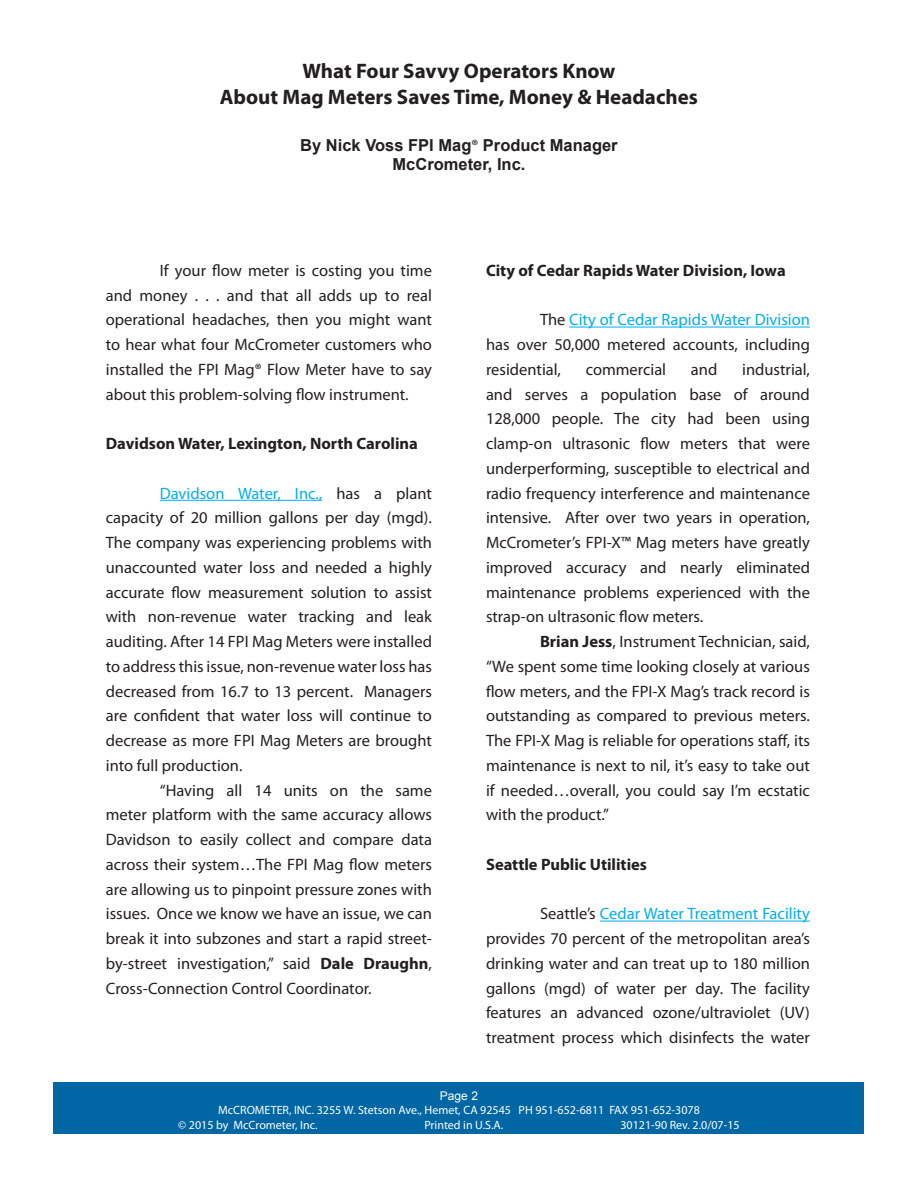
<style>
.page{position:relative;width:918px;height:1188px;background:#fff}
.page>*{position:absolute;margin:0;border:0;box-sizing:border-box;transform-origin:0 0}
.t1{font:700 21px "Myriad Pro";color:#231f20}
.t2{font:16.5px/24.8px "Myriad Pro";color:#231f20;text-align:justify}
.t3{font:700 16.5px "Myriad Pro";color:#231f20}
.t4{font:700 16.5px "Arial";color:#231f20}
.t5{font:12px "Myriad Pro";color:#fff}
.t6{font:12px "Arial";color:#fff}
.s1{font-family:"Myriad Pro";font-weight:400}
.s2{color:#00aeef}
.s3{font-weight:700}
</style>
<div class="page">
<div style="left:54px;top:1082px;width:810px;height:52px;background:#0066a4"></div>
<hr style="left:160px;top:500px;width:162px;height:1px;background:#00aeef">
<hr style="left:569px;top:327px;width:241px;height:1px;background:#00aeef">
<hr style="left:600px;top:921px;width:210px;height:1px;background:#00aeef">
<p class="t1" style="left:302px;top:58px;width:315px">What Four Savvy Operators Know</p>
<p class="t1" style="left:220px;top:83px;width:480px">About Mag Meters Saves Time, Money &amp; Headaches</p>
<p class="t4" style="left:300px;top:134px;width:319px">By Nick Voss FPI Mag<span class="s1">®</span> Product Manager</p>
<p class="t4" style="left:393px;top:154px;width:134px">McCrometer, Inc.</p>
<p class="t2" style="left:106px;top:258px;width:328px;text-indent:54px">If your flow meter is costing you time and money . . . and that all adds up to real operational headaches, then you might want to hear what four McCrometer customers who installed the FPI Mag® Flow Meter have to say about this problem-solving flow instrument.</p>
<p class="t3" style="left:106px;top:433px;width:314px">Davidson Water, Lexington, North Carolina</p>
<p class="t2" style="left:106px;top:480px;width:328px;text-indent:54px"><span class="s2">Davidson Water, Inc.,</span> has a plant capacity of 20 million gallons per day (mgd).<br>The company was experiencing problems with unaccounted water loss and needed a highly accurate flow measurement solution to assist with non-revenue water tracking and leak auditing. After 14 FPI Mag Meters were installed to address this issue, non-revenue water loss has decreased from 16.7 to 13 percent. Managers are confident that water loss will continue to decrease as more FPI Mag Meters are brought into full production.</p>
<p class="t2" style="left:106px;top:777px;width:328px;text-indent:54px">“Having all 14 units on the same meter platform with the same accuracy allows Davidson to easily collect and compare data across their system…The FPI Mag flow meters are allowing us to pinpoint pressure zones with issues. Once we know we have an issue, we can break it into subzones and start a rapid street&shy;by-street investigation,” said <span class="s3">Dale Draughn</span>, Cross-Connection Control Coordinator.</p>
<p class="t3" style="left:486px;top:260px;width:301px">City of Cedar Rapids Water Division, Iowa</p>
<p class="t2" style="left:486px;top:307px;width:326px;text-indent:54px">The <span class="s2">City of Cedar Rapids Water Division </span>has over 50,000 metered accounts, including residential,</p>
<p class="t2" style="left:486px;top:357px;width:326px;text-indent:256px">industrial, and serves a population base of around 128,000 people. The city had been using clamp-on ultrasonic flow meters that were underperforming, susceptible to electrical and radio frequency interference and maintenance intensive. After over two years in operation, McCrometer’s FPI-X™ Mag meters have greatly improved accuracy and nearly eliminated maintenance problems experienced with the strap-on ultrasonic flow meters.</p>
<p class="t2" style="left:486px;top:629px;width:326px;text-indent:54px"><span class="s3">Brian Jess</span>, Instrument Technician, said, “We spent some time looking closely at various flow meters, and the FPI-X Mag’s track record is outstanding as compared to previous meters.<br>The FPI-X Mag is reliable for operations staff, its maintenance is next to nil, it’s easy to take out if needed…overall, you could say I’m ecstatic with the product.”</p>
<p class="t3" style="left:486px;top:854px;width:163px">Seattle Public Utilities</p>
<p class="t2" style="left:486px;top:901px;width:326px;text-indent:54px">Seattle’s <span class="s2">Cedar Water Treatment Facility </span>provides 70 percent of the metropolitan area’s drinking water and can treat up to 180 million gallons (mgd) of water per day. The facility features an advanced ozone/ultraviolet (UV) treatment process which disinfects the water</p>
<p class="t2" style="left:586px;top:357px;width:82px">commercial</p>
<p class="t2" style="left:691px;top:357px;width:28px">and</p>
<p class="t6" style="left:440px;top:1088px;width:40px">Page 2</p>
<p class="t5" style="left:218px;top:1103px;width:483px">McCROMETER, INC. 3255 W. Stetson Ave., Hemet, CA 92545 PH 951-652-6811 FAX 951-652-3078</p>
<p class="t5" style="left:178px;top:1117px;width:141px">© 2015 by McCrometer, Inc.</p>
<p class="t5" style="left:424px;top:1117px;width:80px">Printed in U.S.A.</p>
<p class="t5" style="left:620px;top:1117px;width:121px">30121-90 Rev. 2.0/07-15</p>
</div>
